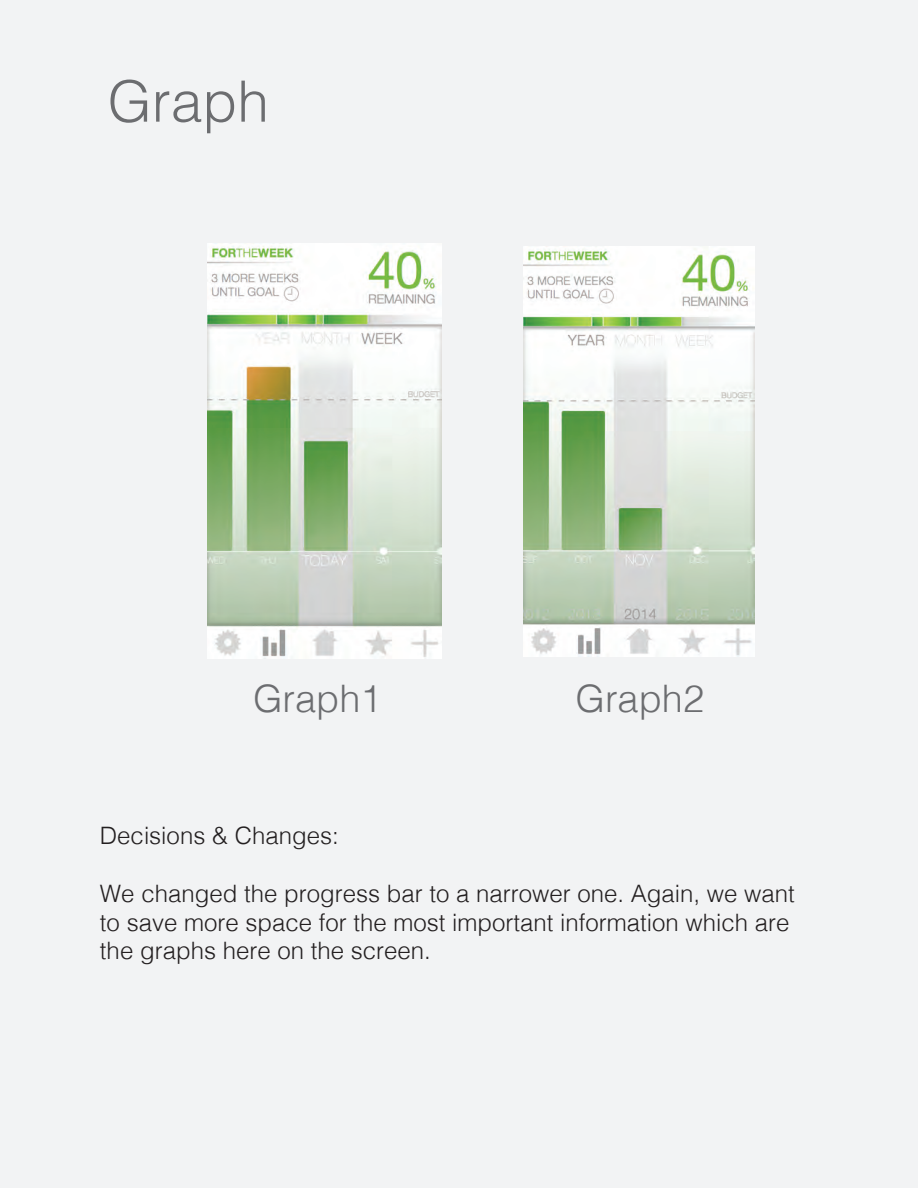
<style>
.page{position:relative;width:918px;height:1188px;background:#f2f3f4}
.page>*{position:absolute;margin:0;border:0;box-sizing:border-box;transform-origin:0 0}
.t1{font:300 57px "Helvetica";color:#6c6d70}
.t2{font:300 37.95px "Helvetica";color:#6c6d70}
.t3{font:300 24px/28.8px "Helvetica";color:#231f20}
</style>
<div class="page">
<img style="left:208px;top:244px;width:234px;height:415px">
<img style="left:524px;top:247px;width:230px;height:409px">
<h1 class="t1" style="left:107px;top:53px;width:163px">Graph</h1>
<h2 class="t2" style="left:253px;top:666px;width:130px">Graph1</h2>
<h2 class="t2" style="left:576px;top:666px;width:130px">Graph2</h2>
<p class="t3" style="left:100px;top:820px;width:240px">Decisions &amp; Changes:</p>
<p class="t3" style="left:100px;top:877px;width:696px">We changed the progress bar to a narrower one. Again, we want to save more space for the most important information which are the graphs here on the screen.</p>
</div>
